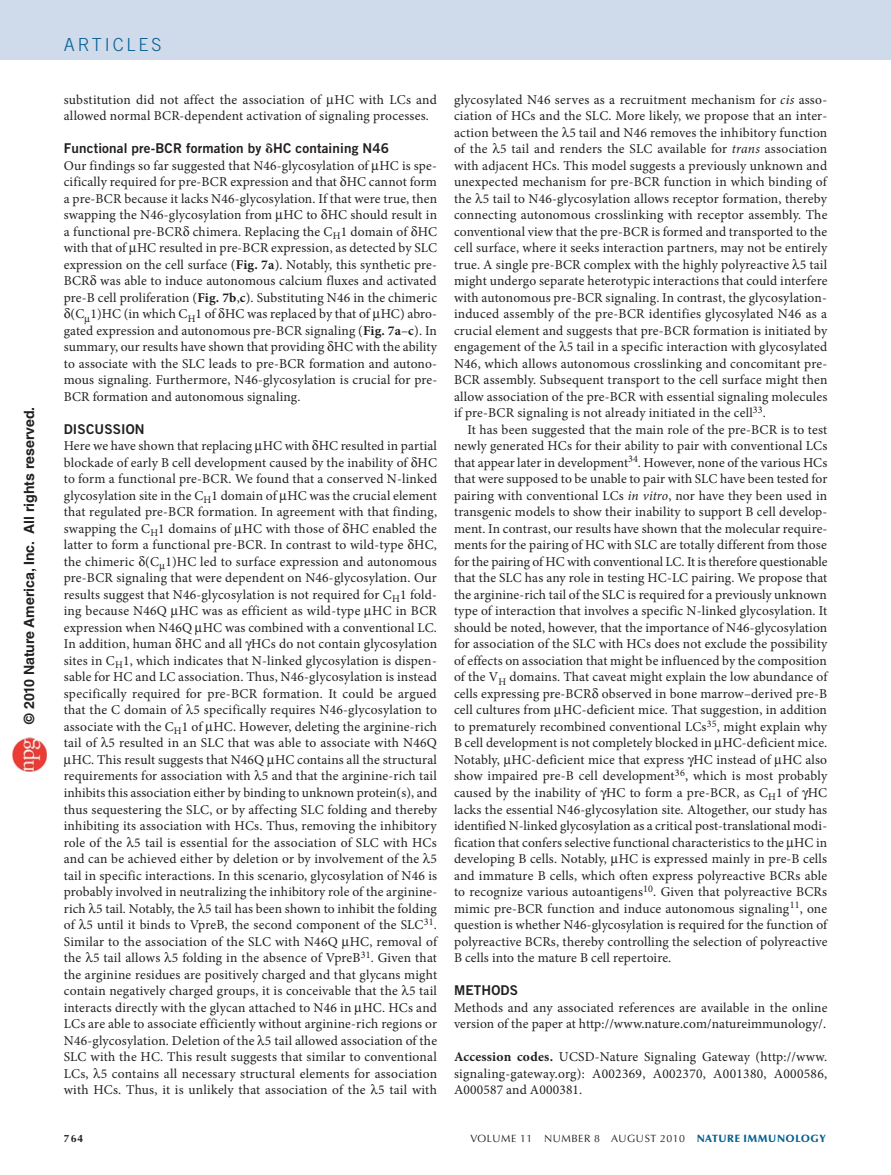
<style>
.page{position:relative;width:891px;height:1175px;background:#fff}
.page>*{position:absolute;margin:0;border:0;box-sizing:border-box;transform-origin:0 0}
.t1{font:300 18px "Trade Gothic LT Std";letter-spacing:.16em;color:#086193}
.t2{font:700 14.1px "Helvetica LT Std";color:#231f20}
.pFirstpara{font:13.5px/16.5px "Minion Pro";letter-spacing:.015em;color:#231f20}
.pPara{font:13.5px/16.5px "Minion Pro";letter-spacing:.01em;color:#231f20;text-align:justify}
.pAcccode{font:13.5px/16.5px "Minion Pro";letter-spacing:.02em;color:#231f20;text-align:justify}
.pMethodContent{font:13.5px/16.5px "Minion Pro";letter-spacing:.01em;color:#231f20}
.pSec2ttl{font:13.5px "Trade Gothic LT Std Bd 2";letter-spacing:.01em;color:#231f20}
.pSec1ttl{font:13.5px "Trade Gothic LT Std Bd 2";letter-spacing:.01em;color:#231f20}
.pMethodContentHead{font:13.5px "Trade Gothic LT Std Bd 2";color:#231f20}
.t3{font:10.5px "Optima LT Std";letter-spacing:.05em;color:#231f20}
.t4{font:700 10.5px "Optima LT Std";color:#231f20}
.s1{font-family:"Mathematical Pi Four"}
.s2{font-weight:700}
.s3{font-style:italic}
.s4{font-weight:900;color:#086193}
</style>
<div class="page">
<img style="left:12px;top:738px;width:34px;height:34px">
<div style="left:0;top:0;width:891px;height:60px;background:#cfdbea"></div>
<p class="t2" style="left:21px;top:723px;width:318px;rotate:-90deg">© 2010 Nature America, Inc. All rights reserved.</p>
<h1 class="t1" style="left:64px;top:34px;width:99px">ARTICLES</h1>
<p class="pFirstpara" style="left:64px;top:91px;width:375px">substitution did not affect the association of HC with LCs and allowed normal BCR-dependent activation of signaling processes.</p>
<p class="pSec2ttl" style="left:64px;top:140px;width:327px">Functional pre-BCR formation by <span class="s1">d</span>HC containing N46</p>
<p class="pFirstpara" style="left:64px;top:157px;width:375px">Our findings so far suggested that N46-glycosylation of HC is spe-</p>
<p class="pFirstpara" style="left:64px;top:174px;width:375px">cifically required for pre-BCR expression and that HC cannot form</p>
<p class="pFirstpara" style="left:64px;top:190px;width:375px">a pre-BCR because it lacks N46-glycosylation. If that were true, then</p>
<p class="pFirstpara" style="left:64px;top:207px;width:375px">swapping the N46-glycosylation from HC to HC should result in</p>
<p class="pFirstpara" style="left:64px;top:223px;width:375px">a functional pre-BCR chimera. Replacing the C<sub>H</sub>1 domain of HC</p>
<p class="pFirstpara" style="left:64px;top:240px;width:375px">with that of HC resulted in pre-BCR expression, as detected by SLC</p>
<p class="pFirstpara" style="left:64px;top:256px;width:375px">expression on the cell surface (<span class="s2">Fig. 7a</span>). Notably, this synthetic pre-</p>
<p class="pFirstpara" style="left:64px;top:273px;width:374px">BCR was able to induce autonomous calcium fluxes and activated</p>
<p class="pFirstpara" style="left:64px;top:289px;width:375px">pre-B cell proliferation (<span class="s2">Fig. 7b</span>,<span class="s2">c</span>). Substituting N46 in the chimeric</p>
<p class="pFirstpara" style="left:71px;top:306px;width:368px">(C 1)HC (in which C<sub>H</sub>1 of HC was replaced by that of HC) abro-</p>
<p class="pFirstpara" style="left:64px;top:322px;width:375px">gated expression and autonomous pre-BCR signaling (<span class="s2">Fig. 7a</span>–<span class="s2">c</span>). In</p>
<p class="pFirstpara" style="left:64px;top:339px;width:375px">summary, our results have shown that providing HC with the ability</p>
<p class="pFirstpara" style="left:64px;top:355px;width:375px">to associate with the SLC leads to pre-BCR formation and autono-</p>
<p class="pFirstpara" style="left:64px;top:372px;width:375px">mous signaling. Furthermore, N46-glycosylation is crucial for pre-</p>
<p class="pFirstpara" style="left:64px;top:388px;width:238px">BCR formation and autonomous signaling.</p>
<p class="pSec1ttl" style="left:64px;top:420px;width:82px">DISCUSSION</p>
<p class="pFirstpara" style="left:64px;top:438px;width:375px;text-align:center">Here we have shown that replacing HC with HC resulted in partial blockade of early B cell development caused by the inability of HC to form a functional pre-BCR. We found that a conserved N-linked glycosylation site in the C<sub>H</sub>1 domain of HC was the crucial element that regulated pre-BCR formation. In agreement with that finding, swapping the C<sub>H</sub>1 domains of HC with those of HC enabled the latter to form a functional pre-BCR. In contrast to wild-type HC, the chimeric (C 1)HC led to surface expression and autonomous pre-BCR signaling that were dependent on N46-glycosylation. Our results suggest that N46-glycosylation is not required for C<sub>H</sub>1 fold&shy;ing because N46Q HC was as efficient as wild-type HC in BCR expression when N46Q HC was combined with a conventional LC.<br>In addition, human HC and all HCs do not contain glycosylation sites in C<sub>H</sub>1, which indicates that N-linked glycosylation is dispen&shy;sable for HC and LC association. Thus, N46-glycosylation is instead specifically required for pre-BCR formation. It could be argued that the C domain of 5 specifically requires N46-glycosylation to associate with the C<sub>H</sub>1 of HC. However, deleting the arginine-rich tail of 5 resulted in an SLC that was able to asso- ciate with N46Q HC. This result suggests that N46Q HC contains all the structural requirements for association with 5 and that the arginine-rich tail inhibits this association either by binding to unknown protein(s), and thus sequestering the SLC, or by affecting SLC folding and thereby inhibiting its association with HCs. Thus, removing the inhibitory role of the 5 tail is essential for the association of SLC with HCs and can be achieved either by deletion or by involvement of the 5 tail in specific interactions. In this scenario, glycosylation of N46 is probably involved in neutralizing the inhibitory role of the arginine&shy;rich 5 tail. Notably, the 5 tail has been shown to inhibit the folding of 5 until it binds to VpreB, the second component of the SLC<sup>31</sup>.<br>Similar to the association of the SLC with N46Q HC, removal of the 5 tail allows 5 folding in the absence of VpreB<sup>31</sup>. Given that the arginine residues are positively charged and that glycans might contain negatively charged groups, it is conceivable that the 5 tail interacts directly with the glycan attached to N46 in HC. HCs and LCs are able to associate efficiently without arginine-rich regions or N46-glycosylation. Deletion of the 5 tail allowed association of the SLC with the HC. This result suggests that similar to conventional LCs, 5 contains all necessary structural elements for association with HCs. Thus, it is unlikely that association of the 5 tail with</p>
<p class="pFirstpara" style="left:454px;top:91px;width:375px">glycosylated N46 serves as a recruitment mechanism for <span class="s3">cis</span> asso&shy;ciation of HCs and the SLC. More likely, we propose that an inter&shy;action between the 5 tail and N46 removes the inhibitory function of the 5 tail and renders the SLC available for <span class="s3">trans</span> association with adjacent HCs. This model suggests a previously unknown and unexpected mechanism for pre-BCR function in which binding of the 5 tail to N46-glycosylation allows receptor formation, thereby connecting autonomous crosslinking with receptor assembly. The conventional view that the pre-BCR is formed and transported to the cell surface, where it seeks interaction partners, may not be entirely true. A single pre-BCR complex with the highly polyreactive 5 tail might undergo separate heterotypic interactions that could interfere with autonomous pre-BCR signaling. In contrast, the glycosylation&shy;induced assembly of the pre-BCR identifies glycosylated N46 as a crucial element and suggests that pre-BCR formation is initiated by engagement of the 5 tail in a specific interaction with glycosylated N46, which allows autonomous crosslinking and concomitant pre-BCR assembly. Subsequent transport to the cell surface might then allow association of the pre-BCR with essential signaling molecules if pre-BCR signaling is not already initiated in the cell<sup>33</sup>.</p>
<p class="pPara" style="left:454px;top:421px;width:375px;text-indent:14px">It has been suggested that the main role of the pre-BCR is to test newly generated HCs for their ability to pair with conventional LCs that appear later in development<sup>34</sup>. However, none of the various HCs that were supposed to be unable to pair with SLC have been tested for pairing with conventional LCs <span class="s3">in vitro</span>, nor have they been used in transgenic models to show their inability to support B cell develop&shy;ment. In contrast, our results have shown that the molecular require&shy;ments for the pairing of HC with SLC are totally different from those for the pairing of HC with conventional LC. It is therefore questionable that the SLC has any role in testing HC-LC pairing. We propose that the arginine-rich tail of the SLC is required for a previously unknown type of interaction that involves a specific N-linked glycosylation. It should be noted, however, that the importance of N46-glycosylation for association of the SLC with HCs does not exclude the possibility of effects on association that might be influenced by the composition of the V<sub>H</sub> domains. That caveat might explain the low abundance of cells expressing pre-BCR observed in bone marrow–derived pre-B cell cultures from HC-deficient mice. That suggestion, in addition to prematurely recombined conventional LCs<sup>35</sup>, might explain why B cell development is not completely blocked in HC-deficient mice.<br>Notably, HC-deficient mice that express HC instead of HC also show impaired pre-B cell development<sup>36</sup>, which is most probably caused by the inability of HC to form a pre-BCR, as C<sub>H</sub>1 of HC lacks the essential N46-glycosylation site. Altogether, our study has identified N-linked glycosylation as a critical post-translational modi&shy;fication that confers selective functional characteristics to the HC in developing B cells. Notably, HC is expressed mainly in pre-B cells and immature B cells, which often express polyreactive BCRs able to recognize various autoantigens<sup>10</sup>. Given that polyreactive BCRs mimic pre-BCR function and induce autonomous signaling<sup>11</sup>, one question is whether N46-glycosylation is required for the function of polyreactive BCRs, thereby controlling the selection of polyreactive B cells into the mature B cell repertoire.</p>
<p class="pMethodContentHead" style="left:454px;top:981px;width:21px">Methods</p>
<p class="pMethodContent" style="left:454px;top:999px;width:375px">Methods and any associated references are available in the online version of the paper at http://www.nature.com/natureimmunology/.</p>
<p class="pAcccode" style="left:454px;top:1048px;width:375px"><span class="s2">Accession codes.</span> UCSD-Nature Signaling Gateway (http://www. signaling-gateway.org): A002369, A002370, A001380, A000586, A000587 and A000381.</p>
<p class="t4" style="left:64px;top:1132px;width:21px">764</p>
<p class="t3" style="left:470px;top:1132px;width:357px">VOLUME 11 NUMBER 8 AUGUST 2010 <span class="s4">NATURE IMMUNOLOGY</span></p>
</div>
